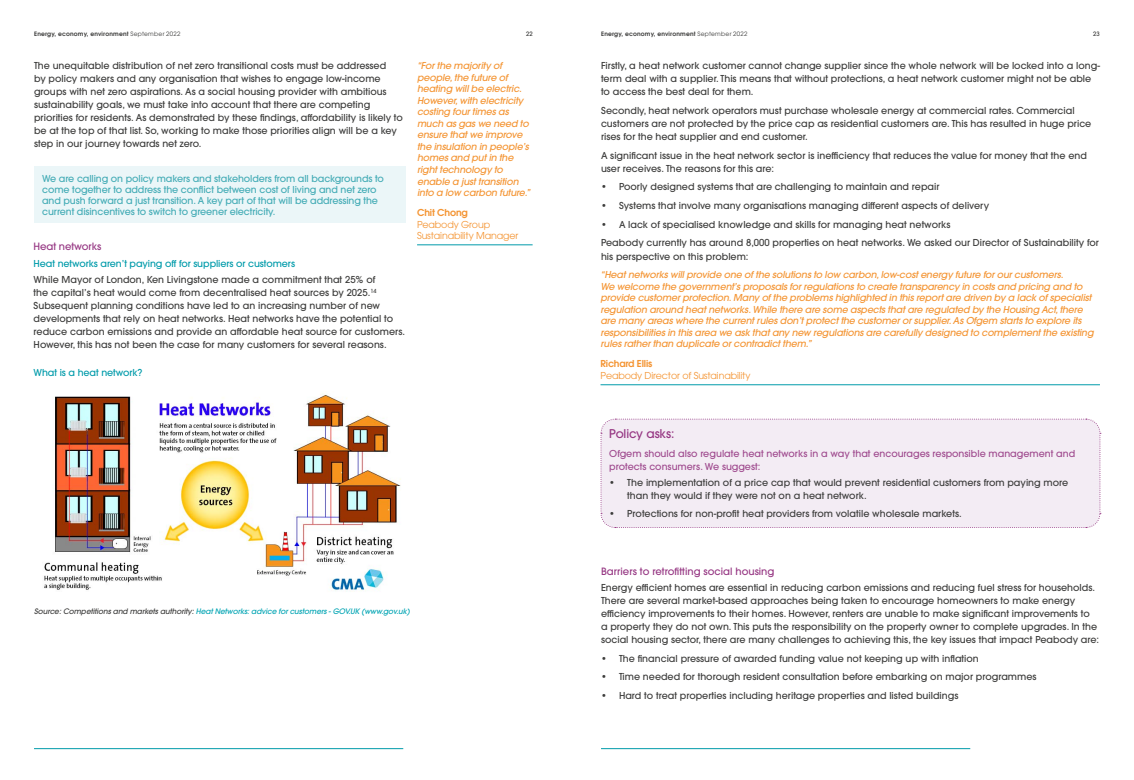
<style>
.page{position:relative;width:1134px;height:780px;background:#fff}
.page>*{position:absolute;margin:0;border:0;box-sizing:border-box;transform-origin:0 0}
.t1{font:500 12px "ITC Avant Garde Std";letter-spacing:-.01em;color:#963783}
.t2{font:500 10px "ITC Avant Garde Std";color:#963783}
.t3{font:500 9.5px/13px "ITC Avant Garde Std";color:#3c3c3b}
.t4{font:italic 500 9.5px/11.5px "ITC Avant Garde Std";letter-spacing:-.015em;color:#f49432}
.t5{font:500 9.5px/11px "ITC Avant Garde Std";letter-spacing:-.01em;color:#44acb6}
.t6{font:500 9.5px/13px "ITC Avant Garde Std";color:#9f4a8e}
.t7{font:500 9.5px "ITC Avant Garde Std";letter-spacing:-.01em;color:#009baa}
.t8{font:9.5px/11.5px "ITC Avant Garde Std";letter-spacing:-.015em;color:#f49432}
.t9{font:600 9.5px "ITC Avant Garde Std";letter-spacing:-.015em;color:#f49432}
.t10{font:italic 500 7.5px "ITC Avant Garde Std";letter-spacing:-.01em;color:#00a4b3}
.t11{font:600 6px "ITC Avant Garde Std";letter-spacing:.03em;color:#3c3c3b}
.t12{font:500 6px "ITC Avant Garde Std";color:#3c3c3b}
.s1{font-weight:400}
.s2{color:#3c3c3b}
</style>
<div class="page">
<hr style="left:600px;top:384px;width:500px;height:1px;background:#009baa">
<div style="left:600px;top:418px;width:501px;height:110px;background:#f3ecf4"></div>
<hr style="left:417px;top:245px;width:116px;height:1px;background:#009baa">
<div style="left:34px;top:166px;width:371px;height:57px;background:#ebf6f8"></div>
<img style="left:44px;top:394px;width:357px;height:198px">
<hr style="left:601px;top:748px;width:369px;height:1px;background:#009baa">
<hr style="left:34px;top:748px;width:369px;height:1px;background:#009baa">
<p class="t11" style="left:34px;top:29px;width:148px">Energy, economy, environment <span class="s1">September 2022</span></p>
<p class="t12" style="left:526px;top:30px;width:8px">22</p>
<p class="t11" style="left:601px;top:29px;width:148px">Energy, economy, environment <span class="s1">September 2022</span></p>
<p class="t12" style="left:1093px;top:30px;width:8px">23</p>
<p class="t3" style="left:34px;top:59px;width:370px">The unequitable distribution of net zero transitional costs must be addressed<br>by policy makers and any organisation that wishes to engage low-income groups with net zero aspirations. As a social housing provider with ambitious sustainability goals, we must take into account that there are competing priorities for residents. As demonstrated by these findings, affordability is likely to be at the top of that list. So, working to make those priorities align will be a key step in our journey towards net zero.</p>
<p class="t4" style="left:417px;top:60px;width:115px">“For the majority of people, the future of heating will be electric.<br>However, with electricity costing four times as much as gas we need to ensure that we improve the insulation in people’s homes and put in the right technology to enable a just transition into a low carbon future.”</p>
<p class="t9" style="left:417px;top:206px;width:52px">Chit Chong</p>
<p class="t8" style="left:417px;top:218px;width:103px">Peabody Group<br>Sustainability Manager</p>
<p class="t5" style="left:42px;top:173px;width:343px">We are calling on policy makers and stakeholders from all backgrounds to come together to address the conflict between cost of living and net zero and push forward a just transition. A key part of that will be addressing the current disincentives to switch to greener electricity.</p>
<p class="t2" style="left:34px;top:240px;width:69px">Heat networks</p>
<p class="t7" style="left:34px;top:257px;width:263px">Heat networks aren’t paying off for suppliers or customers</p>
<p class="t3" style="left:34px;top:273px;width:373px">While Mayor of London, Ken Livingstone made a commitment that 25% of<br>the capital’s heat would come from decentralised heat sources by 2025.<sup>14<br></sup>Subsequent planning conditions have led to an increasing number of new developments that rely on heat networks. Heat networks have the potential to reduce carbon emissions and provide an affordable heat source for customers.<br>However, this has not been the case for many customers for several reasons.</p>
<p class="t7" style="left:34px;top:367px;width:110px">What is a heat network?</p>
<p class="t10" style="left:34px;top:606px;width:377px"><span class="s2">Source: Competitions and markets authority:</span> Heat Networks: advice for customers - GOV.UK (www.gov.uk)</p>
<p class="t3" style="left:601px;top:59px;width:500px">Firstly, a heat network customer cannot change supplier since the whole network will be locked into a long&shy;term deal with a supplier. This means that without protections, a heat network customer might not be able to access the best deal for them.</p>
<p class="t3" style="left:601px;top:104px;width:492px">Secondly, heat network operators must purchase wholesale energy at commercial rates. Commercial customers are not protected by the price cap as residential customers are. This has resulted in huge price rises for the heat supplier and end customer.</p>
<p class="t3" style="left:601px;top:149px;width:487px">A significant issue in the heat network sector is inefficiency that reduces the value for money that the end user receives. The reasons for this are:</p>
<p class="t3" style="left:601px;top:180px;width:340px">• Poorly designed systems that are challenging to maintain and repair</p>
<p class="t3" style="left:601px;top:199px;width:390px">• Systems that involve many organisations managing different aspects of delivery</p>
<p class="t3" style="left:601px;top:215px;width:499px;line-height:18.7px">• A lack of specialised knowledge and skills for managing heat networks<br>Peabody currently has around 8,000 properties on heat networks. We asked our Director of Sustainability for</p>
<p class="t3" style="left:601px;top:249px;width:149px">his perspective on this problem:</p>
<p class="t4" style="left:600px;top:269px;width:495px">“Heat networks will provide one of the solutions to low carbon, low-cost energy future for our customers.<br>We welcome the government’s proposals for regulations to create transparency in costs and pricing and to provide customer protection. Many of the problems highlighted in this report are driven by a lack of specialist regulation around heat networks. While there are some aspects that are regulated by the Housing Act, there are many areas where the current rules don’t protect the customer or supplier. As Ofgem starts to explore its responsibilities in this area we ask that any new regulations are carefully designed to complement the existing rules rather than duplicate or contradict them.”</p>
<p class="t9" style="left:600px;top:358px;width:53px">Richard Ellis</p>
<p class="t8" style="left:600px;top:369px;width:151px">Peabody Director of Sustainability</p>
<p class="t1" style="left:609px;top:426px;width:67px">Policy asks:</p>
<p class="t6" style="left:609px;top:446px;width:467px">Ofgem should also regulate heat networks in a way that encourages responsible management and protects consumers. We suggest:</p>
<p class="t3" style="left:627px;top:475px;width:442px;text-indent:-18px">• The implementation of a price cap that would prevent residential customers from paying more than they would if they were not on a heat network.</p>
<p class="t3" style="left:609px;top:507px;width:354px">• Protections for non-profit heat providers from volatile wholesale markets.</p>
<p class="t2" style="left:601px;top:565px;width:175px">Barriers to retrofitting social housing</p>
<p class="t3" style="left:601px;top:581px;width:500px">Energy efficient homes are essential in reducing carbon emissions and reducing fuel stress for households.<br>There are several market-based approaches being taken to encourage homeowners to make energy efficiency improvements to their homes. However, renters are unable to make significant improvements to<br>a property they do not own. This puts the responsibility on the property owner to complete upgrades. In the social housing sector, there are many challenges to achieving this, the key issues that impact Peabody are:</p>
<p class="t3" style="left:601px;top:651px;width:379px">• The financial pressure of awarded funding value not keeping up with inflation</p>
<p class="t3" style="left:601px;top:670px;width:437px">• Time needed for thorough resident consultation before embarking on major programmes</p>
<p class="t3" style="left:601px;top:689px;width:359px">• Hard to treat properties including heritage properties and listed buildings</p>
</div>
